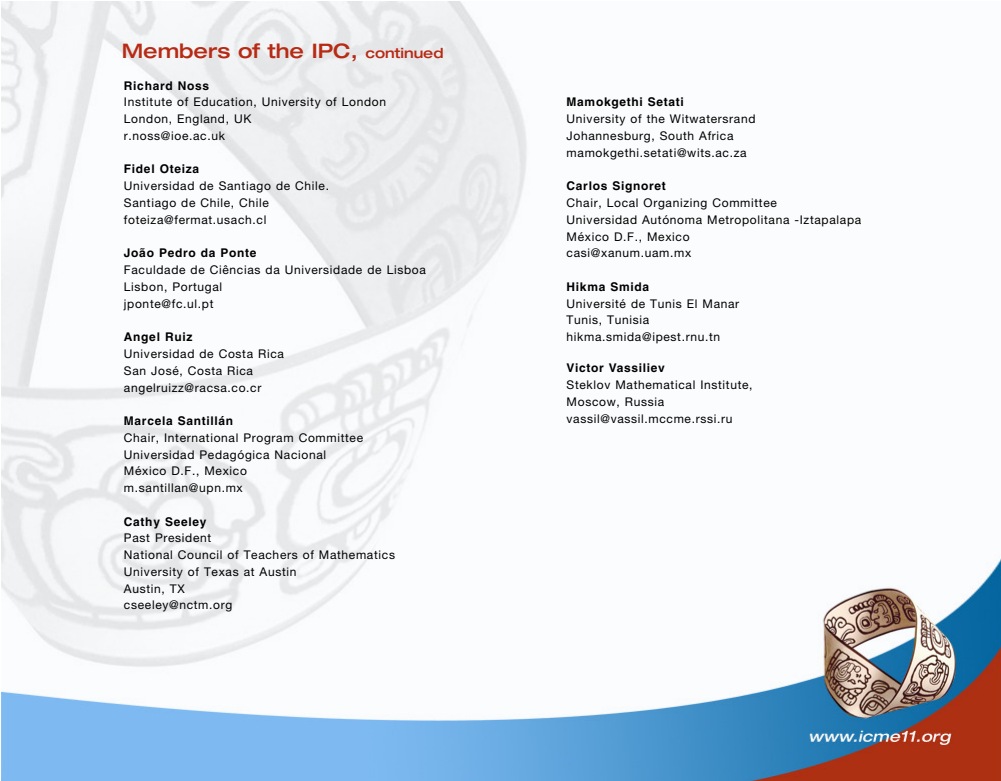
<style>
.page{position:relative;width:1001px;height:781px;background:#fff}
.page>*{position:absolute;margin:0;border:0;box-sizing:border-box;transform-origin:0 0}
.t1{font:500 expanded 20px "Helvetica Neue";color:#b72a14}
.t2{font:12px/16.7px "Ro Helvetica Roman";letter-spacing:.055em;color:#000}
.t3{font:700 12px "Helvetica";letter-spacing:.055em;color:#000}
.s1{font-size:14px}
</style>
<div class="page">
<img style="left:1px;top:2px;width:999px;height:778px">
<h1 class="t1" style="left:122px;top:44px;width:323px">Members of the IPC, <span class="s1">continued</span></h1>
<p class="t3" style="left:124px;top:80px;width:87px">Richard Noss</p>
<p class="t2" style="left:124px;top:94px;width:263px">Institute of Education, University of London<br>London, England, UK<br>r.noss@ioe.ac.uk</p>
<p class="t3" style="left:124px;top:164px;width:77px">Fidel Oteiza</p>
<p class="t2" style="left:124px;top:177px;width:206px">Universidad de Santiago de Chile.<br>Santiago de Chile, Chile foteiza@fermat.usach.cl</p>
<p class="t3" style="left:124px;top:248px;width:134px">João Pedro da Ponte</p>
<p class="t2" style="left:124px;top:261px;width:303px">Faculdade de Ciências da Universidade de Lisboa<br>Lisbon, Portugal<br>jponte@fc.ul.pt</p>
<p class="t3" style="left:124px;top:332px;width:70px">Angel Ruiz</p>
<p class="t2" style="left:124px;top:345px;width:161px">Universidad de Costa Rica<br>San José, Costa Rica angelruizz@racsa.co.cr</p>
<p class="t3" style="left:124px;top:416px;width:111px">Marcela Santillán</p>
<p class="t2" style="left:124px;top:429px;width:241px">Chair, International Program Committee<br>Universidad Pedagógica Nacional<br>México D.F., Mexico m.santillan@upn.mx</p>
<p class="t3" style="left:124px;top:516px;width:84px">Cathy Seeley</p>
<p class="t2" style="left:124px;top:529px;width:272px">Past President<br>National Council of Teachers of Mathematics<br>University of Texas at Austin<br>Austin, TX<br>cseeley@nctm.org</p>
<p class="t3" style="left:566px;top:97px;width:118px">Mamokgethi Setati</p>
<p class="t2" style="left:566px;top:110px;width:190px">University of the Witwatersrand<br>Johannesburg, South Africa mamokgethi.setati@wits.ac.za</p>
<p class="t3" style="left:566px;top:181px;width:100px">Carlos Signoret</p>
<p class="t2" style="left:566px;top:194px;width:296px">Chair, Local Organizing Committee<br>Universidad Autónoma Metropolitana -Iztapalapa<br>México D.F., Mexico<br>casi@xanum.uam.mx</p>
<p class="t3" style="left:566px;top:281px;width:84px">Hikma Smida</p>
<p class="t2" style="left:566px;top:294px;width:174px">Université de Tunis El Manar<br>Tunis, Tunisia hikma.smida@ipest.rnu.tn</p>
<p class="t3" style="left:566px;top:363px;width:100px">Victor Vassiliev</p>
<p class="t2" style="left:566px;top:376px;width:187px">Steklov Mathematical Institute,<br>Moscow, Russia vassil@vassil.mccme.rssi.ru</p>
</div>
